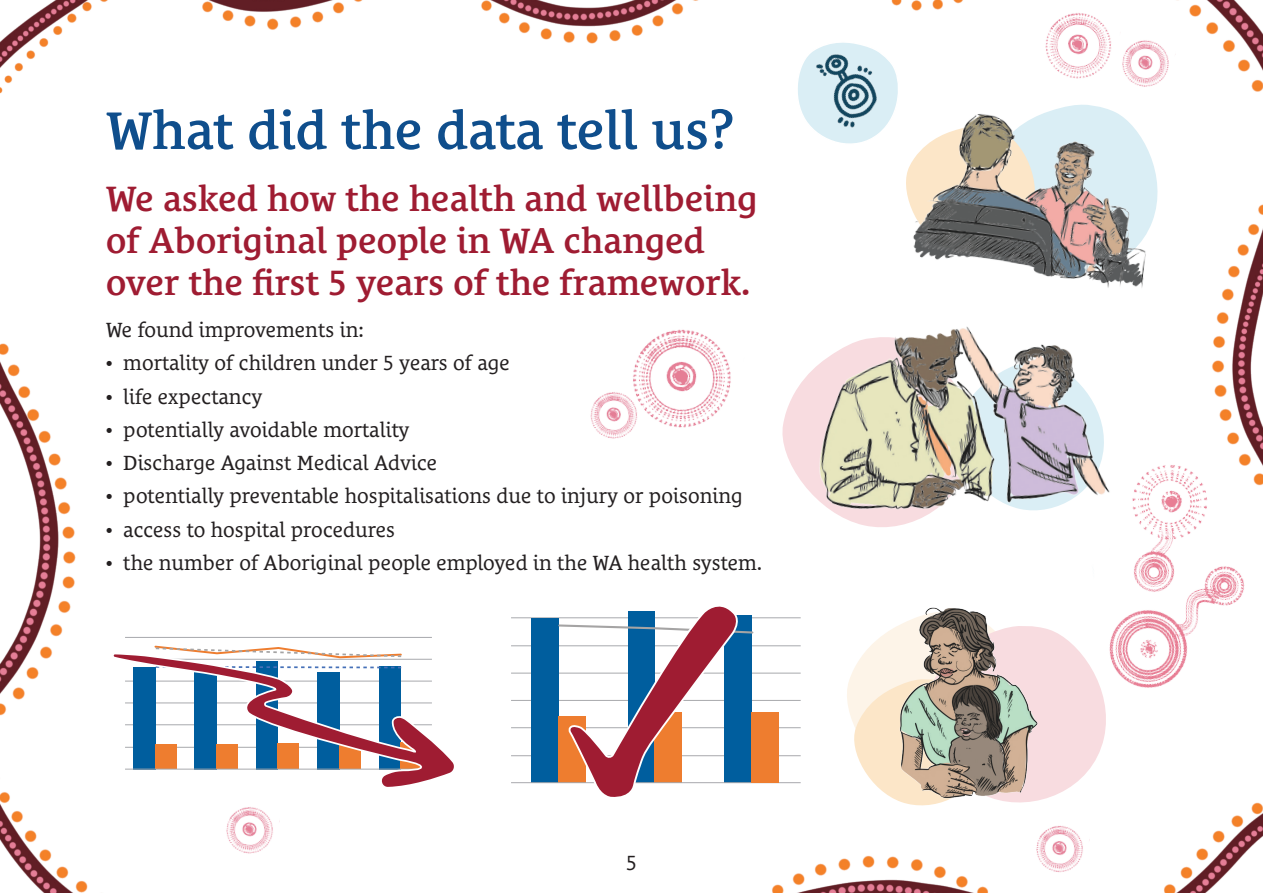
<style>
.page{position:relative;width:1263px;height:893px;background:#fff}
.page>*{position:absolute;margin:0;border:0;box-sizing:border-box;transform-origin:0 0}
.H1_Heading{font:600 54px "Le Monde Courrier Std";color:#0f4e8c}
.H2_Sub_heading{font:600 36px/42px "Le Monde Courrier Std";color:#9f1c32}
.Body_copy{font:21px "Le Monde Courrier Std";color:#231f20}
</style>
<div class="page">
<img style="left:0;top:0;width:698px;height:721px">
<img style="left:0;top:728px;width:557px;height:165px">
<img style="left:765px;top:0;width:498px;height:893px">
<img style="left:618px;top:317px;width:113px;height:127px">
<img style="left:1029px;top:820px;width:62px;height:60px">
<img style="left:219px;top:801px;width:62px;height:60px">
<img style="left:584px;top:387px;width:61px;height:59px">
<img style="left:1123px;top:35px;width:54px;height:56px">
<img style="left:1035px;top:5px;width:88px;height:33px">
<svg style="left:777px;top:335px;width:13px;height:200px"></svg>
<img style="left:790px;top:293px;width:325px;height:260px">
<img style="left:903px;top:91px;width:280px;height:218px">
<svg style="left:838px;top:610px;width:277px;height:203px"></svg>
<img style="left:871px;top:581px;width:189px;height:221px">
<img style="left:1043px;top:444px;width:220px;height:267px">
<svg style="left:791px;top:38px;width:378px;height:245px"></svg>
<img style="left:781px;top:29px;width:120px;height:121px">
<hr style="left:125px;top:637px;width:307px;height:1px;background:#a8a9ad">
<svg style="left:153px;top:644px;width:250px;height:8px"></svg>
<svg style="left:112px;top:652px;width:347px;height:138px"></svg>
<hr style="left:511px;top:617px;width:290px;height:1px;background:#a8a9ad">
<hr style="left:511px;top:645px;width:290px;height:1px;background:#a8a9ad">
<hr style="left:511px;top:673px;width:290px;height:1px;background:#a8a9ad">
<hr style="left:511px;top:700px;width:290px;height:1px;background:#a8a9ad">
<hr style="left:511px;top:727px;width:290px;height:1px;background:#a8a9ad">
<hr style="left:511px;top:755px;width:290px;height:1px;background:#a8a9ad">
<div style="left:532px;top:618px;width:26px;height:165px;background:#005e9e"></div>
<hr style="left:511px;top:782px;width:290px;height:1px;background:#a8a9ad">
<div style="left:751px;top:712px;width:28px;height:71px;background:#ee7d2f"></div>
<svg style="left:557px;top:598px;width:198px;height:199px"></svg>
<p class="H1_Heading" style="left:106px;top:99px;width:629px">What did the data tell us?</p>
<p class="H2_Sub_heading" style="left:106px;top:178px;width:653px">We asked how the health and wellbeing of Aboriginal people in WA changed over the first 5 years of the framework.</p>
<p class="Body_copy" style="left:106px;top:318px;width:259px">We found improvements in:</p>
<p class="Body_copy" style="left:106px;top:351px;width:405px">• mortality of children under 5 years of age</p>
<p class="Body_copy" style="left:106px;top:384px;width:158px">• life expectancy</p>
<p class="Body_copy" style="left:106px;top:417px;width:305px">• potentially avoidable mortality</p>
<p class="Body_copy" style="left:106px;top:451px;width:332px">• Discharge Against Medical Advice</p>
<p class="Body_copy" style="left:106px;top:484px;width:638px">• potentially preventable hospitalisations due to injury or poisoning</p>
<p class="Body_copy" style="left:106px;top:517px;width:290px">• access to hospital procedures</p>
<p class="Body_copy" style="left:106px;top:551px;width:657px">• the number of Aboriginal people employed in the WA health system.</p>
<p class="Body_copy" style="left:626px;top:850px;width:12px">5</p>
</div>
